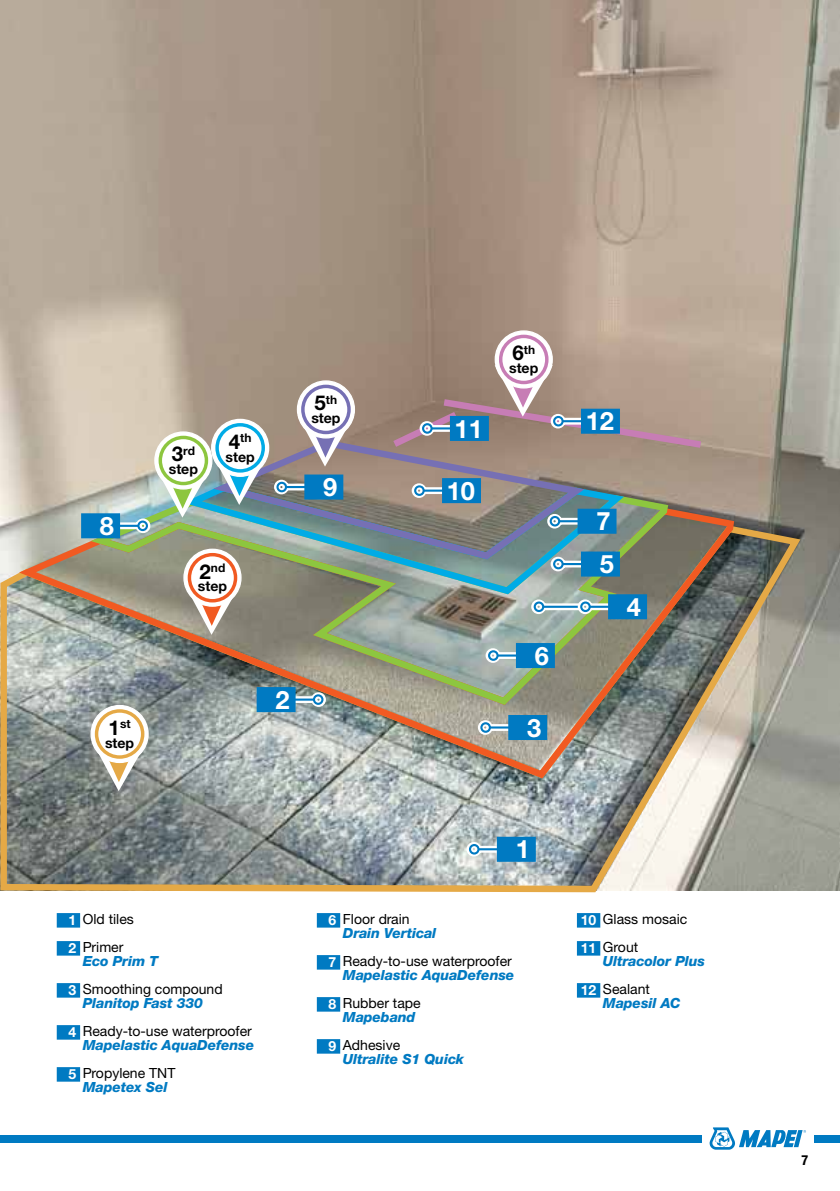
<style>
.page{position:relative;width:840px;height:1191px;background:#fff}
.page>*{position:absolute;margin:0;border:0;box-sizing:border-box;transform-origin:0 0}
.t1{font:700 25.4px "Helvetica Neue LTW1 G";color:#fff}
.t2{font:14px/28px "Helvetica Neue LTW1 G";color:#000}
.t3{font:italic 800 14px/28px "Helvetica Neue LTW1 G";letter-spacing:-.01em;color:#007ac2}
.t4{font:700 14px "Helvetica Neue LTW1 G";color:#000}
.t5{font:700 condensed 14px "Helvetica Neue LTW1 G";color:#000}
.t6{font:700 12px "Helvetica Neue LTW1 G";color:#000}
.s1{font-size:20.4px}
.s2{font-weight:700;color:#fff}
.s3{font-weight:800;font-style:italic;color:#007ac2}
.s4{font-weight:700;font-style:normal;color:#fff}
.s5{font-weight:400;font-style:normal;color:#000}
</style>
<div class="page">
<div style="left:0;top:1134px;width:701px;height:8px;background:#007ac2"></div>
<svg style="left:709px;top:1127px;width:96px;height:22px"></svg>
<div style="left:813px;top:1134px;width:26px;height:8px;background:#007ac2"></div>
<img style="left:0;top:0;width:839px;height:890px">
<div style="left:57px;top:913px;width:23px;height:14px;background:#007ac2"></div>
<div style="left:57px;top:941px;width:23px;height:14px;background:#007ac2"></div>
<div style="left:57px;top:983px;width:23px;height:14px;background:#007ac2"></div>
<div style="left:57px;top:1025px;width:23px;height:14px;background:#007ac2"></div>
<div style="left:57px;top:1067px;width:23px;height:14px;background:#007ac2"></div>
<div style="left:316px;top:913px;width:24px;height:14px;background:#007ac2"></div>
<div style="left:316px;top:955px;width:24px;height:14px;background:#007ac2"></div>
<div style="left:316px;top:997px;width:24px;height:14px;background:#007ac2"></div>
<div style="left:316px;top:1039px;width:24px;height:14px;background:#007ac2"></div>
<div style="left:576px;top:913px;width:24px;height:14px;background:#007ac2"></div>
<div style="left:576px;top:941px;width:24px;height:14px;background:#007ac2"></div>
<div style="left:576px;top:983px;width:24px;height:14px;background:#007ac2"></div>
<svg style="left:0;top:522px;width:805px;height:371px;background:#a3a398"></svg>
<svg style="left:11px;top:504px;width:727px;height:278px;background:#a3a097"></svg>
<svg style="left:81px;top:492px;width:591px;height:216px;background:#8f907e"></svg>
<svg style="left:174px;top:481px;width:457px;height:117px;background:#809689"></svg>
<svg style="left:203px;top:435px;width:389px;height:128px;background:#858986"></svg>
<svg style="left:465px;top:836px;width:70px;height:25px;background:#569fc8"></svg>
<svg style="left:476px;top:715px;width:71px;height:25px;background:#4e96bd"></svg>
<svg style="left:484px;top:643px;width:70px;height:25px;background:#4e9ac3"></svg>
<svg style="left:549px;top:551px;width:70px;height:25px;background:#4492bd"></svg>
<svg style="left:545px;top:509px;width:71px;height:25px;background:#398ab7"></svg>
<svg style="left:410px;top:478px;width:70px;height:25px;background:#4d8eb4"></svg>
<svg style="left:256px;top:687px;width:71px;height:25px;background:#468db5"></svg>
<svg style="left:529px;top:594px;width:117px;height:25px;background:#6ea6b8"></svg>
<svg style="left:84px;top:729px;width:75px;height:75px;background:#92958e"></svg>
<svg style="left:91px;top:705px;width:57px;height:57px"></svg>
<div style="left:90px;top:705px;width:59px;height:58px;border:1px solid #fff;border-radius:50%"></div>
<div style="left:96px;top:711px;width:47px;height:46px;background:#fff;border-radius:50%"></div>
<div style="left:95px;top:709px;width:49px;height:49px;border:3px solid #e5a946;border-radius:50%"></div>
<svg style="left:177px;top:572px;width:75px;height:76px;background:#a18d7c"></svg>
<svg style="left:184px;top:549px;width:57px;height:57px"></svg>
<div style="left:183px;top:548px;width:58px;height:59px;border:1px solid #fff;border-radius:50%"></div>
<div style="left:189px;top:554px;width:46px;height:47px;background:#fff;border-radius:50%"></div>
<div style="left:187px;top:553px;width:50px;height:49px;border:3px solid #f15a22;border-radius:50%"></div>
<svg style="left:81px;top:404px;width:284px;height:134px;background:#a3b2af"></svg>
<svg style="left:297px;top:381px;width:57px;height:57px"></svg>
<div style="left:297px;top:380px;width:58px;height:58px;border:1px solid #fff;border-radius:50%"></div>
<div style="left:303px;top:386px;width:46px;height:46px;background:#fff;border-radius:50%"></div>
<div style="left:301px;top:385px;width:49px;height:49px;border:3px solid #7670b4;border-radius:50%"></div>
<svg style="left:386px;top:354px;width:321px;height:98px;background:#9c8e88"></svg>
<svg style="left:495px;top:331px;width:57px;height:57px"></svg>
<div style="left:494px;top:330px;width:58px;height:58px;border:1px solid #fff;border-radius:50%"></div>
<div style="left:500px;top:336px;width:46px;height:46px;background:#fff;border-radius:50%"></div>
<div style="left:498px;top:335px;width:50px;height:49px;border:3px solid #c77db5;border-radius:50%"></div>
<h1 class="t1" style="left:100px;top:510px;width:16px">8</h1>
<p class="t6" style="left:108px;top:716px;width:24px"><span class="s1">1</span>st</p>
<p class="t4" style="left:105px;top:734px;width:31px">step</p>
<p class="t6" style="left:172px;top:443px;width:25px"><span class="s1">3</span>rd</p>
<p class="t4" style="left:169px;top:460px;width:31px">step</p>
<p class="t6" style="left:229px;top:430px;width:24px"><span class="s1">4</span>th</p>
<p class="t4" style="left:225px;top:448px;width:31px">step</p>
<p class="t6" style="left:199px;top:560px;width:27px"><span class="s1">2</span>nd</p>
<p class="t4" style="left:198px;top:578px;width:31px">step</p>
<p class="t6" style="left:314px;top:392px;width:24px"><span class="s1">5</span>th</p>
<p class="t4" style="left:311px;top:409px;width:31px">step</p>
<h1 class="t1" style="left:454px;top:413px;width:30px">11</h1>
<h1 class="t1" style="left:323px;top:471px;width:16px">9</h1>
<h1 class="t1" style="left:446px;top:475px;width:30px">10</h1>
<h1 class="t1" style="left:275px;top:684px;width:16px">2</h1>
<p class="t6" style="left:512px;top:342px;width:24px"><span class="s1">6</span>th</p>
<p class="t4" style="left:509px;top:359px;width:31px">step</p>
<h1 class="t1" style="left:534px;top:640px;width:16px">6</h1>
<h1 class="t1" style="left:527px;top:712px;width:16px">3</h1>
<h1 class="t1" style="left:585px;top:405px;width:30px">12</h1>
<h1 class="t1" style="left:596px;top:505px;width:16px">7</h1>
<h1 class="t1" style="left:599px;top:548px;width:16px">5</h1>
<h1 class="t1" style="left:626px;top:591px;width:16px">4</h1>
<p class="t2" style="left:68px;top:904px;width:67px"><span class="s2">1</span> Old tiles<br><span class="s2">2</span> Primer</p>
<p class="t2" style="left:68px;top:946px;width:156px;text-indent:14px"><span class="s3">Eco Prim T<br></span><span class="s2">3</span> Smoothing compound</p>
<p class="t2" style="left:68px;top:988px;width:185px;text-indent:14px"><span class="s3">Planitop Fast 330<br></span><span class="s2">4</span> Ready-to-use waterproofer</p>
<p class="t3" style="left:68px;top:1030px;width:187px;text-indent:14px">Mapelastic AquaDefense<br><span class="s4">5</span> <span class="s5">Propylene TNT</span></p>
<p class="t3" style="left:83px;top:1072px;width:86px">Mapetex Sel</p>
<h1 class="t1" style="left:515px;top:833px;width:16px">1</h1>
<p class="t3" style="left:342px;top:911px;width:95px;line-height:14px;text-indent:-14px"><span class="s4">6</span> <span class="s5">Floor drain<br></span>Drain Vertical</p>
<p class="t2" style="left:328px;top:953px;width:187px;line-height:14px;text-align:right"><span class="s2">7</span> Ready-to-use waterproofer<br><span class="s3">Mapelastic AquaDefense</span></p>
<p class="t2" style="left:342px;top:995px;width:79px;line-height:14px;text-indent:-14px"><span class="s2">8</span> Rubber tape<br><span class="s3">Mapeband</span></p>
<p class="t3" style="left:342px;top:1037px;width:122px;line-height:14px;text-indent:-14px"><span class="s4">9</span> <span class="s5">Adhesive<br></span>Ultralite S1 Quick</p>
<p class="t2" style="left:580px;top:904px;width:108px"><span class="s2">10</span> Glass mosaic<br><span class="s2">11</span> Grout</p>
<p class="t3" style="left:580px;top:946px;width:126px;text-indent:22px">Ultracolor Plus<br><span class="s4">12</span> <span class="s5">Sealant</span></p>
<p class="t3" style="left:602px;top:988px;width:79px">Mapesil AC</p>
<p class="t5" style="left:801px;top:1152px;width:8px">7</p>
</div>
